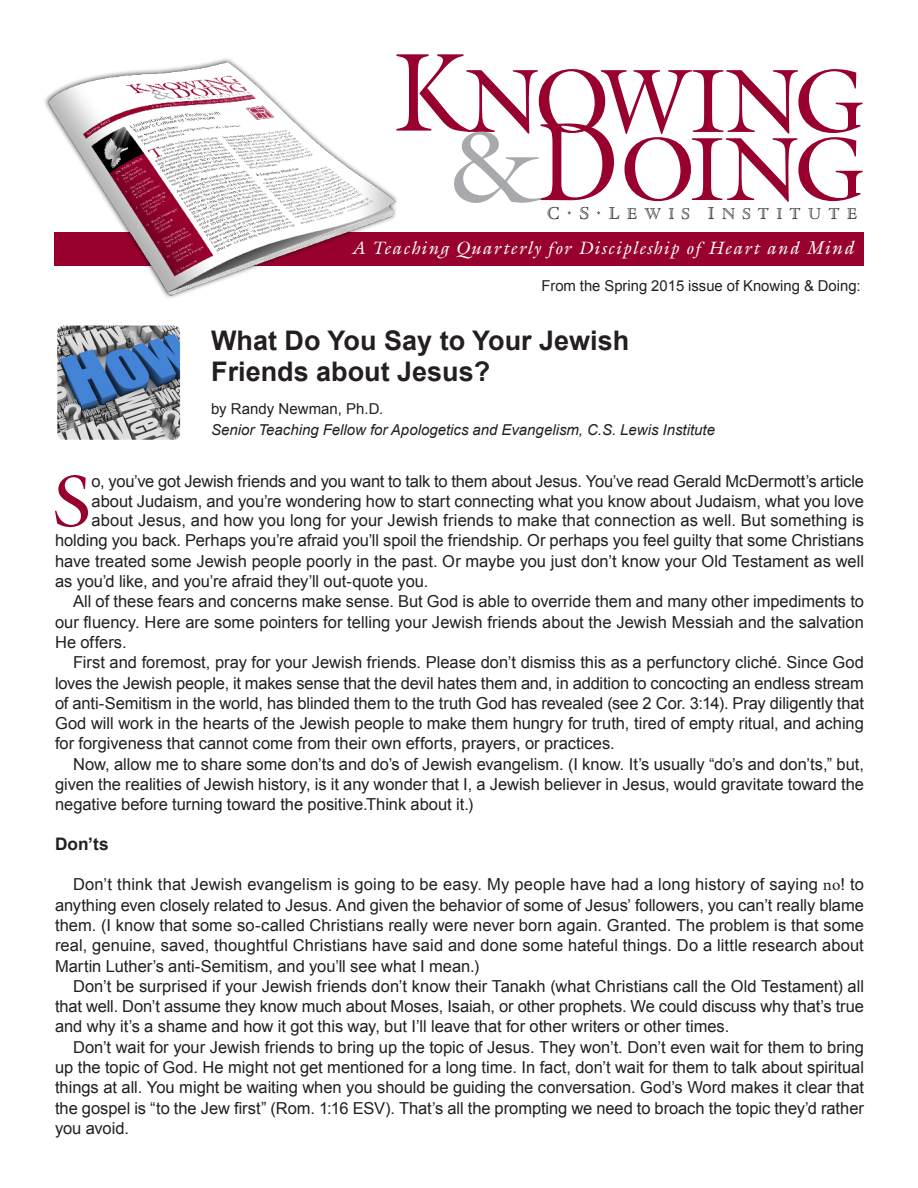
<style>
.page{position:relative;width:918px;height:1188px;background:#fff}
.page>*{position:absolute;margin:0;border:0;box-sizing:border-box;transform-origin:0 0}
.t1{font:101.4px "Galliard Roman SC900";color:#a8a9ad;scale:1.09 1}
.t2{font:90.9px "Galliard Roman SC900";letter-spacing:-.06em;color:#98012d}
.Article_first_graph{font:73.8px "Galliard";color:#98012d}
.Title_2{font:700 27px/31.5px "Arial";color:#231f20}
.t3{font:italic 18px "Galliard";letter-spacing:.07em;color:#fff}
.Inset_quote{font:700 17.25px "Arial";color:#231f20}
.t4{font:16.8px "Cloister Std Open Face SC900";letter-spacing:.43em;color:#231f20}
.Body_Text{font:16.5px/20.2px "Arial";color:#231f20;text-align:justify}
.Article_first_graph-2{font:16.5px "Arial";letter-spacing:-.005em;color:#231f20}
.Author_s_description{font:italic 15px "Arial";color:#231f20}
.Author_s_description-2{font:15px "Arial";color:#231f20}
.Author{font:15px "Arial";color:#231f20}
.s1{font-size:112.2px}
.s2{font-size:18.75px}
.s3{font-family:"Minion Pro"}
</style>
<div class="page">
<img style="left:57px;top:325px;width:124px;height:115px">
<div style="left:54px;top:232px;width:810px;height:34px;background:#98012d"></div>
<img style="left:45px;top:58px;width:352px;height:240px">
<p class="t2" style="left:393px;top:44px;width:473px"><span class="s1">K</span>NOWING</p>
<p class="t1" style="left:446px;top:104px;width:89px">&amp;</p>
<p class="t2" style="left:537px;top:112px;width:329px"><span class="s1">D</span>OING</p>
<p class="t4" style="left:547px;top:205px;width:312px"><span class="s2">C</span><sup>.</sup><span class="s2">S</span><sup>.</sup><span class="s2">L</span>EWIS <span class="s2">I</span>NSTITUTE</p>
<p class="t3" style="left:351px;top:237px;width:504px">A Teaching Quarterly for Discipleship of Heart and <span class="s2">Mind</span></p>
<p class="Author_s_description-2" style="left:541px;top:276px;width:321px">From the Spring 2015 issue of Knowing &amp; Doing:</p>
<p class="Title_2" style="left:211px;top:325px;width:420px">What Do You Say to Your Jewish<br>Friends about Jesus?</p>
<p class="Author" style="left:211px;top:399px;width:174px">by Randy Newman, Ph.D.</p>
<p class="Author_s_description" style="left:211px;top:420px;width:505px">Senior Teaching Fellow for Apologetics and Evangelism, C.S. Lewis Institute</p>
<p class="Article_first_graph" style="left:53px;top:455px;width:40px">S</p>
<p class="Article_first_graph-2" style="left:92px;top:471px;width:774px">o, you’ve got Jewish friends and you want to talk to them about Jesus. You’ve read Gerald McDermott’s article</p>
<p class="Article_first_graph-2" style="left:92px;top:490px;width:774px">about Judaism, and you’re wondering how to start connecting what you know about Judaism, what you love</p>
<p class="Article_first_graph-2" style="left:92px;top:510px;width:774px">about Jesus, and how you long for your Jewish friends to make that connection as well. But something is</p>
<p class="Article_first_graph-2" style="left:55px;top:530px;width:811px">holding you back. Perhaps you’re afraid you’ll spoil the friendship. Or perhaps you feel guilty that some Christians</p>
<p class="Article_first_graph-2" style="left:55px;top:550px;width:811px">have treated some Jewish people poorly in the past. Or maybe you just don’t know your Old Testament as well</p>
<p class="Article_first_graph-2" style="left:55px;top:570px;width:375px">as you’d like, and you’re afraid they’ll out-quote you.</p>
<p class="Body_Text" style="left:55px;top:592px;width:811px;text-indent:18px">All of these fears and concerns make sense. But God is able to override them and many other impediments to our fluency. Here are some pointers for telling your Jewish friends about the Jewish Messiah and the salvation He offers.</p>
<p class="Body_Text" style="left:55px;top:652px;width:811px;text-indent:18px">First and foremost, pray for your Jewish friends. Please don’t dismiss this as a perfunctory cliché. Since God loves the Jewish people, it makes sense that the devil hates them and, in addition to concocting an endless stream of anti-Semitism in the world, has blinded them to the truth God has revealed (see 2 Cor. 3:14). Pray diligently that God will work in the hearts of the Jewish people to make them hungry for truth, tired of empty ritual, and aching for forgiveness that cannot come from their own efforts, prayers, or practices.</p>
<p class="Body_Text" style="left:55px;top:754px;width:811px;text-indent:18px">Now, allow me to share some don’ts and do’s of Jewish evangelism. (I know. It’s usually “do’s and don’ts,” but, given the realities of Jewish history, is it any wonder that I, a Jewish believer in Jesus, would gravitate toward the negative before turning toward the positive.Think about it.)</p>
<p class="Inset_quote" style="left:55px;top:833px;width:55px">Don’ts</p>
<p class="Body_Text" style="left:55px;top:875px;width:811px;text-indent:18px">Don’t think that Jewish evangelism is going to be easy. My people have had a long history of saying <span class="s3">no</span>! to anything even closely related to Jesus. And given the behavior of some of Jesus’ followers, you can’t really blame them. (I know that some so-called Christians really were never born again. Granted. The problem is that some real, genuine, saved, thoughtful Christians have said and done some hateful things. Do a little research about Martin Luther’s anti-Semitism, and you’ll see what I mean.)</p>
<p class="Body_Text" style="left:55px;top:976px;width:811px;text-indent:18px">Don’t be surprised if your Jewish friends don’t know their Tanakh (what Christians call the Old Testament) all that well. Don’t assume they know much about Moses, Isaiah, or other prophets. We could discuss why that’s true and why it’s a shame and how it got this way, but I’ll leave that for other writers or other times.</p>
<p class="Body_Text" style="left:55px;top:1037px;width:811px;text-indent:18px">Don’t wait for your Jewish friends to bring up the topic of Jesus. They won’t. Don’t even wait for them to bring up the topic of God. He might not get mentioned for a long time. In fact, don’t wait for them to talk about spiritual things at all. You might be waiting when you should be guiding the conversation. God’s Word makes it clear that the gospel is “to the Jew first” (Rom. 1:16 ESV). That’s all the prompting we need to broach the topic they’d rather you avoid.</p>
</div>
